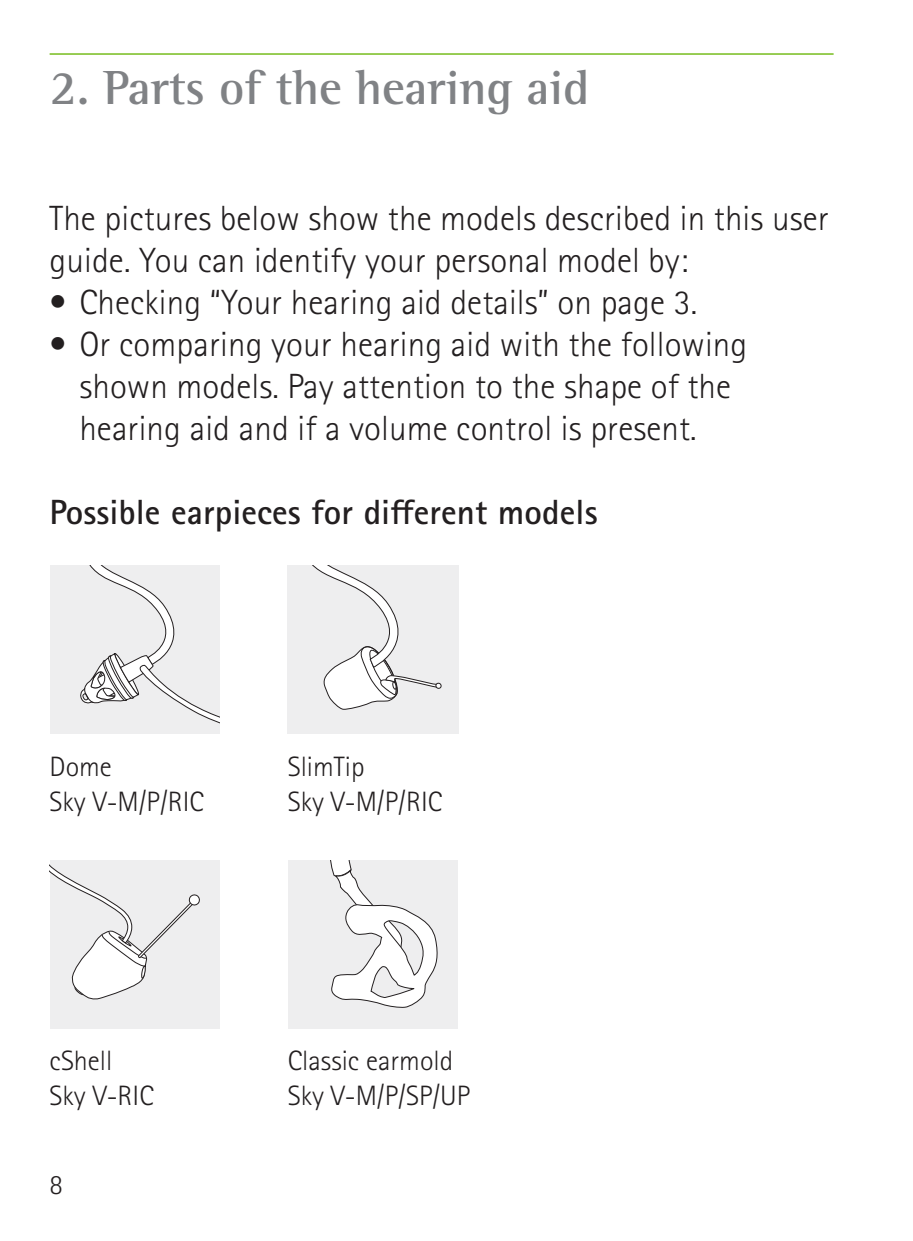
<style>
.page{position:relative;width:913px;height:1241px;background:#fff}
.page>*{position:absolute;margin:0;border:0;box-sizing:border-box;transform-origin:0 0}
.t1{font:700 49px "Rotis Semi Serif Pro";color:#808285}
.t2{font:300 35px/42px "Rotis Sans Serif Pro";letter-spacing:.005em;color:#231f20}
.t3{font:700 35px "Rotis Sans Serif Pro";letter-spacing:.005em;color:#231f20}
.t4{font:300 28px/35px "Rotis Sans Serif Pro";color:#231f20}
</style>
<div class="page">
<hr style="left:50px;top:53px;width:783px;height:2px;background:#8bc63e">
<div style="left:288px;top:859px;width:170px;height:168px;background:#eeeeef"></div>
<svg style="left:328px;top:859px;width:111px;height:148px"></svg>
<div style="left:50px;top:859px;width:170px;height:168px;background:#eeeeef"></div>
<svg style="left:50px;top:859px;width:150px;height:141px"></svg>
<div style="left:288px;top:565px;width:171px;height:168px;background:#eeeeef"></div>
<div style="left:435px;top:682px;width:7px;height:7px;border:1px solid #231f20;border-radius:2px"></div>
<svg style="left:312px;top:565px;width:129px;height:145px"></svg>
<div style="left:50px;top:565px;width:170px;height:168px;background:#eeeeef"></div>
<svg style="left:80px;top:565px;width:140px;height:159px"></svg>
<h1 class="t1" style="left:50px;top:57px;width:541px">2. Parts of the hearing aid</h1>
<p class="t2" style="left:50px;top:197px;width:781px">The pictures below show the models described in this user guide. You can identify your personal model by:</p>
<p class="t2" style="left:50px;top:281px;width:649px">• Checking “Your hearing aid details” on page 3.</p>
<p class="t2" style="left:50px;top:323px;width:699px;text-align:center">• Or comparing your hearing aid with the following shown models. Pay attention to the shape of the hearing aid and if a volume control is present.</p>
<p class="t3" style="left:50px;top:489px;width:549px">Possible earpieces for different models</p>
<p class="t4" style="left:50px;top:749px;width:156px">Dome<br>Sky V-M/P/RIC</p>
<p class="t4" style="left:288px;top:749px;width:156px">SlimTip<br>Sky V-M/P/RIC</p>
<p class="t4" style="left:50px;top:1042px;width:106px">cShell<br>Sky V-RIC</p>
<p class="t4" style="left:50px;top:1167px;width:15px">8</p>
<p class="t4" style="left:288px;top:1042px;width:184px">Classic earmold<br>Sky V-M/P/SP/UP</p>
</div>
